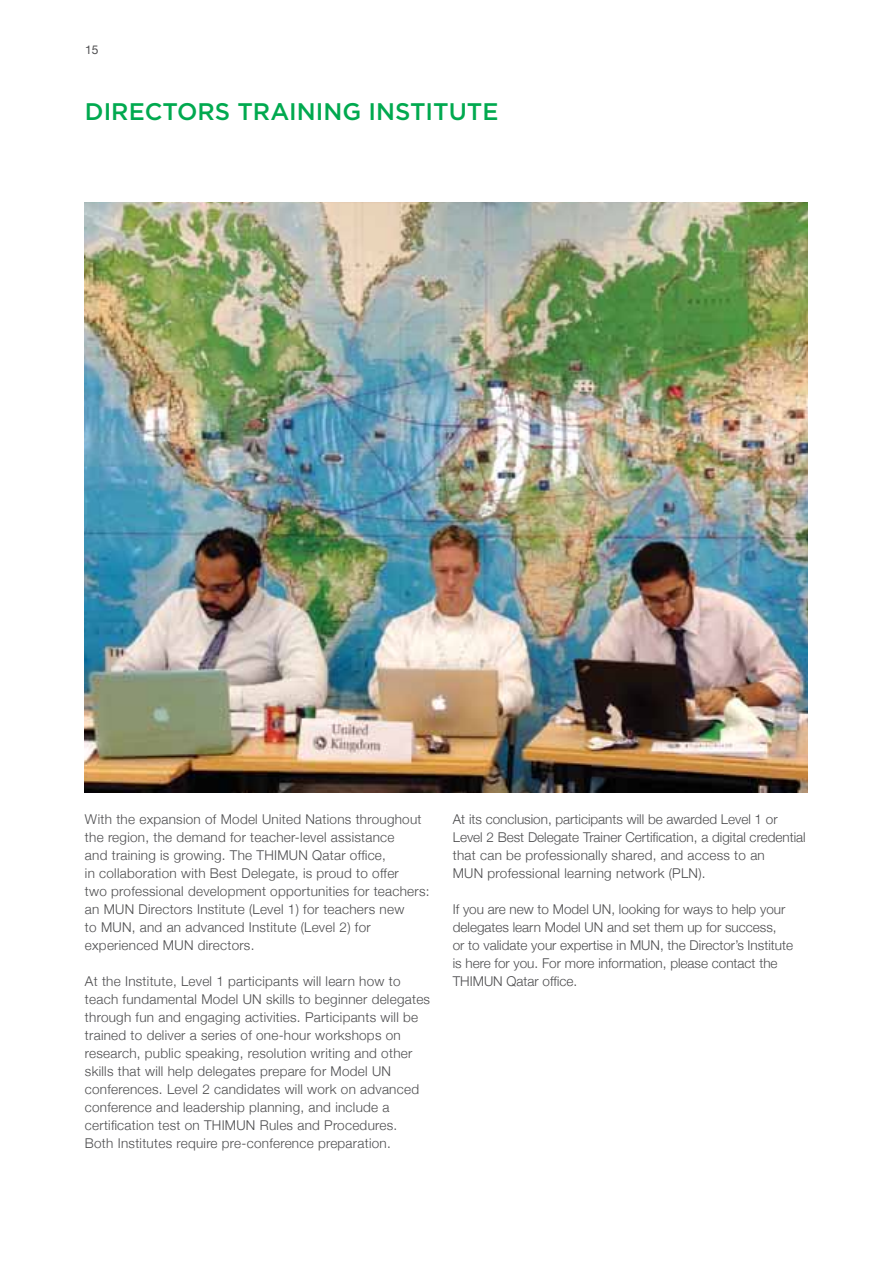
<style>
.page{position:relative;width:893px;height:1263px;background:#fff}
.page>*{position:absolute;margin:0;border:0;box-sizing:border-box;transform-origin:0 0}
.t1{font:500 24px "Gotham";color:#00a94f}
.t2{font:300 13.5px/18px "Helvetica Neue";letter-spacing:.02em;color:#4d4d4f}
.t3{font:300 13.5px/18px "Helvetica Neue";color:#4d4d4f}
.t4{font:12px "Helvetica Neue";color:#4d4d4f}
</style>
<div class="page">
<img style="left:85px;top:203px;width:723px;height:589px">
<p class="t4" style="left:85px;top:43px;width:15px">15</p>
<h1 class="t1" style="left:85px;top:96px;width:62px">DIRECTO</h1>
<h1 class="t1" style="left:197px;top:96px;width:186px">RS TRAIN ING INST</h1>
<h1 class="t1" style="left:426px;top:96px;width:25px">ITUTE</h1>
<p class="t2" style="left:85px;top:810px;width:346px">With the expansion of Model United Nations throughout the region, the demand for teacher-level assistance<br>and training is growing. The THIMUN Qatar office,<br>in collaboration with Best Delegate, is proud to offer<br>two professional development opportunities for teachers: an MUN Directors Institute (Level 1) for teachers new<br>to MUN, and an advanced Institute (Level 2) for experienced MUN directors.</p>
<p class="t2" style="left:85px;top:972px;width:347px">At the Institute, Level 1 participants will learn how to teach fundamental Model UN skills to beginner delegates through fun and engaging activities. Participants will be trained to deliver a series of one-hour workshops on research, public speaking, resolution writing and other skills that will help delegates prepare for Model UN conferences. Level 2 candidates will work on advanced conference and leadership planning, and include a certification test on THIMUN Rules and Procedures.<br>Both Institutes require pre-conference preparation.</p>
<p class="t3" style="left:453px;top:810px;width:354px">At its conclusion, participants will be awarded Level 1 or Level 2 Best Delegate Trainer Certification, a digital credential that can be professionally shared, and access to an<br>MUN professional learning network (PLN).</p>
<p class="t3" style="left:453px;top:900px;width:342px">If you are new to Model UN, looking for ways to help your delegates learn Model UN and set them up for success,<br>or to validate your expertise in MUN, the Director’s Institute is here for you. For more information, please contact the THIMUN Qatar office.</p>
</div>
